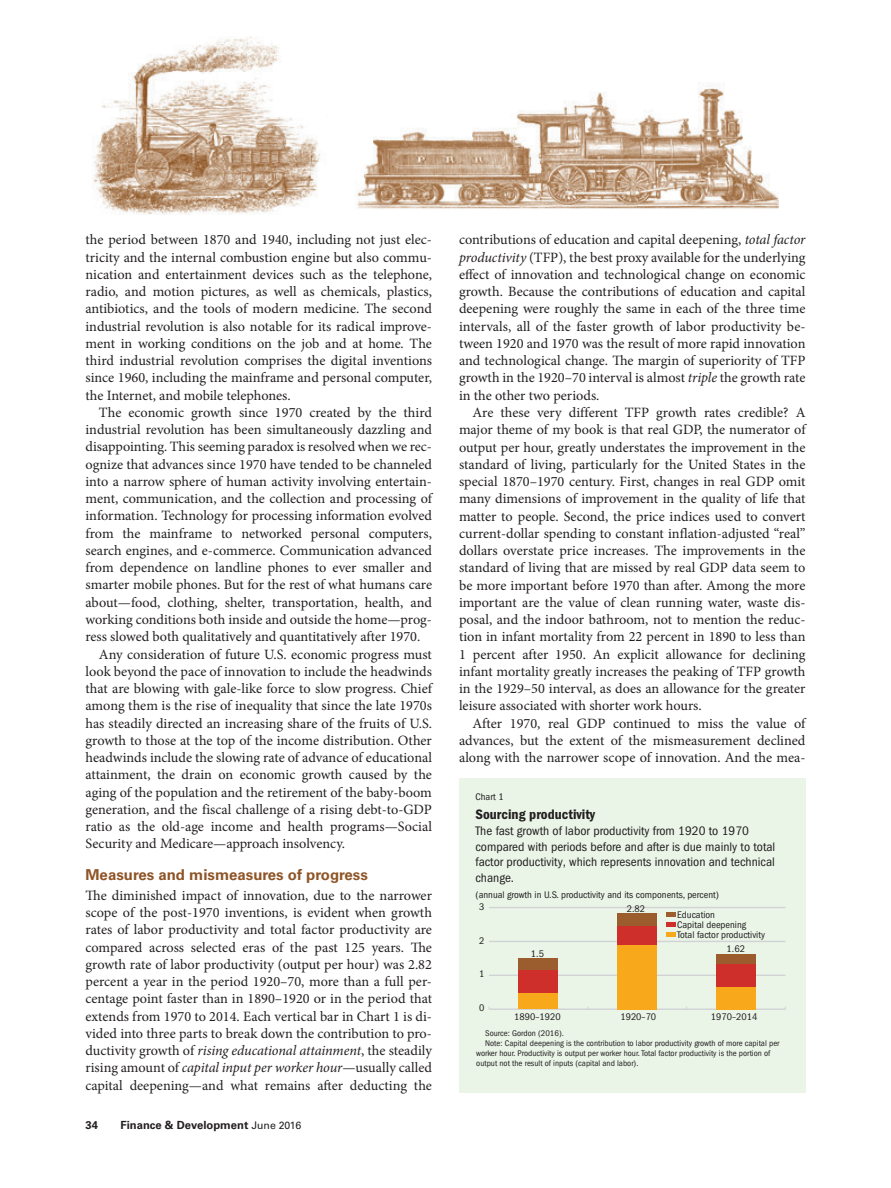
<style>
.page{position:relative;width:891px;height:1188px;background:#fff}
.page>*{position:absolute;margin:0;border:0;box-sizing:border-box;transform-origin:0 0}
.t1{font:700 15px "Univers LT Std";color:#8e5426}
.t2{font:14.25px/17.2px "Minion Pro";letter-spacing:-.005em;color:#231f20;text-align:justify}
.t3{font:14.25px "ITC Franklin Gothic Std Dm Cd";color:#231f20;scale:1.04 1}
.t4{font:condensed 12.75px/15.6px "ITC Franklin Gothic Std";color:#231f20;scale:1.04 1}
.t5{font:700 11.25px "Univers LT Std";color:#231f20}
.t6{font:condensed 9.9px/9.9px "ITC Franklin Gothic Std";color:#231f20;scale:1.04 1}
.t7{font:condensed 9.9px "ITC Franklin Gothic Std";color:#000;scale:1.04 1}
.t8{font:condensed 8.55px "ITC Franklin Gothic Std";color:#231f20;scale:1.04 1}
.s1{font-style:italic}
.s2{font-weight:400;font-size:10.5px}
</style>
<div class="page">
<div style="left:459px;top:778px;width:347px;height:316px;background:#eaf5e8"></div>
<hr style="left:489px;top:1008px;width:296px;height:2px;background:#d1d2d4">
<hr style="left:489px;top:975px;width:296px;height:1px;background:#d1d2d4">
<hr style="left:489px;top:941px;width:296px;height:1px;background:#d1d2d4">
<hr style="left:489px;top:907px;width:296px;height:1px;background:#d1d2d4">
<div style="left:519px;top:958px;width:39px;height:12px;background:#9b5d2d"></div>
<div style="left:617px;top:914px;width:40px;height:12px;background:#9b5d2d"></div>
<div style="left:716px;top:954px;width:40px;height:10px;background:#9b5d2d"></div>
<div style="left:519px;top:970px;width:39px;height:24px;background:#ce2f2a"></div>
<div style="left:617px;top:926px;width:40px;height:19px;background:#ce2f2a"></div>
<div style="left:716px;top:964px;width:40px;height:23px;background:#ce2f2a"></div>
<div style="left:519px;top:994px;width:39px;height:15px;background:#f8a81b"></div>
<div style="left:617px;top:945px;width:40px;height:64px;background:#f8a81b"></div>
<div style="left:716px;top:987px;width:40px;height:22px;background:#f8a81b"></div>
<hr style="left:666px;top:913px;width:10px;height:4px;background:#9b5d2d">
<div style="left:666px;top:922px;width:10px;height:5px;background:#ce2f2a"></div>
<div style="left:666px;top:932px;width:10px;height:5px;background:#f8a81b"></div>
<img style="left:355px;top:82px;width:424px;height:127px">
<img style="left:92px;top:36px;width:228px;height:179px">
<p class="t2" style="left:86px;top:231px;width:348px">the period between 1870 and 1940, including not just elec&shy;tricity and the internal combustion engine but also commu&shy;nication and entertainment devices such as the telephone, radio, and motion pictures, as well as chemicals, plastics, antibiotics, and the tools of modern medicine. The second industrial revolution is also notable for its radical improve&shy;ment in working conditions on the job and at home. The third industrial revolution comprises the digital inventions since 1960, including the mainframe and personal computer, the Internet, and mobile telephones.</p>
<p class="t2" style="left:99px;top:404px;width:335px">The economic growth since 1970 created by the third</p>
<p class="t2" style="left:86px;top:421px;width:348px">industrial revolution has been simultaneously dazzling and</p>
<p class="t2" style="left:86px;top:438px;width:348px">disappointing. This seeming paradox is resolved when we rec-</p>
<p class="t2" style="left:86px;top:456px;width:348px">ognize that advances since 1970 have tended to be channeled</p>
<p class="t2" style="left:86px;top:473px;width:348px">into a narrow sphere of human activity involving entertain-</p>
<p class="t2" style="left:86px;top:490px;width:348px">ment, communication, and the collection and processing of</p>
<p class="t2" style="left:86px;top:507px;width:348px">information. Technology for processing information evolved</p>
<p class="t2" style="left:86px;top:525px;width:348px">from the mainframe to networked personal computers,</p>
<p class="t2" style="left:86px;top:542px;width:348px">search engines, and e-commerce. Communication advanced</p>
<p class="t2" style="left:86px;top:559px;width:348px">from dependence on landline phones to ever smaller and</p>
<p class="t2" style="left:86px;top:576px;width:348px">smarter mobile phones. But for the rest of what humans care</p>
<p class="t2" style="left:86px;top:594px;width:348px">about—food, clothing, shelter, transportation, health, and</p>
<p class="t2" style="left:86px;top:611px;width:348px">working conditions both inside and outside the home—prog-</p>
<p class="t2" style="left:86px;top:628px;width:336px">ress slowed both qualitatively and quantitatively after 1970.</p>
<p class="t2" style="left:99px;top:645px;width:334px">Any consideration of future U.S. economic progress must</p>
<p class="t2" style="left:86px;top:663px;width:348px">look beyond the pace of innovation to include the headwinds</p>
<p class="t2" style="left:86px;top:680px;width:348px">that are blowing with gale-like force to slow progress. Chief</p>
<p class="t2" style="left:86px;top:697px;width:348px">among them is the rise of inequality that since the late 1970s</p>
<p class="t2" style="left:86px;top:714px;width:348px">has steadily directed an increasing share of the fruits of U.S.</p>
<p class="t2" style="left:86px;top:732px;width:348px">growth to those at the top of the income distribution. Other</p>
<p class="t2" style="left:86px;top:749px;width:348px">headwinds include the slowing rate of advance of educational</p>
<p class="t2" style="left:86px;top:766px;width:348px">attainment, the drain on economic growth caused by the</p>
<p class="t2" style="left:86px;top:783px;width:348px">aging of the population and the retirement of the baby-boom</p>
<p class="t2" style="left:86px;top:801px;width:348px">generation, and the fiscal challenge of a rising debt-to-GDP</p>
<p class="t2" style="left:86px;top:818px;width:348px">ratio as the old-age income and health programs—Social</p>
<p class="t2" style="left:86px;top:835px;width:261px">Security and Medicare—approach insolvency.</p>
<p class="t1" style="left:86px;top:866px;width:284px">Measures and mismeasures of progress</p>
<p class="t2" style="left:86px;top:887px;width:348px">The diminished impact of innovation, due to the narrower scope of the post-1970 inventions, is evident when growth rates of labor productivity and total factor productivity are compared across selected eras of the past 125 years. The growth rate of labor productivity (output per hour) was 2.82 percent a year in the period 1920–70, more than a full per&shy;centage point faster than in 1890–1920 or in the period that extends from 1970 to 2014. Each vertical bar in Chart 1 is di&shy;vided into three parts to break down the contribution to pro&shy;ductivity growth of <span class="s1">rising educational attainment</span>, the steadily rising amount of <span class="s1">capital input per worker hour</span>—usually called capital deepening—and what remains after deducting the</p>
<p class="t5" style="left:86px;top:1118px;width:14px">34</p>
<p class="t5" style="left:121px;top:1118px;width:182px">Finance &amp; Development <span class="s2">June 2016</span></p>
<p class="t2" style="left:459px;top:231px;width:348px">contributions of education and capital deepening, <span class="s1">total factor productivity</span> (TFP), the best proxy available for the underlying effect of innovation and technological change on economic growth. Because the contributions of education and capital deepening were roughly the same in each of the three time intervals, all of the faster growth of labor productivity be&shy;tween 1920 and 1970 was the result of more rapid innovation and technological change. The margin of superiority of TFP growth in the 1920–70 interval is almost <span class="s1">triple</span> the growth rate in the other two periods.</p>
<p class="t2" style="left:459px;top:404px;width:348px;text-indent:13px">Are these very different TFP growth rates credible? A major theme of my book is that real GDP, the numerator of output per hour, greatly understates the improvement in the standard of living, particularly for the United States in the special 1870–1970 century. First, changes in real GDP omit many dimensions of improvement in the quality of life that matter to people. Second, the price indices used to convert current-dollar spending to constant inflation-adjusted “real” dollars overstate price increases. The improvements in the standard of living that are missed by real GDP data seem to be more important before 1970 than after. Among the more important are the value of clean running water, waste dis&shy;posal, and the indoor bathroom, not to mention the reduc&shy;tion in infant mortality from 22 percent in 1890 to less than 1 percent after 1950. An explicit allowance for declining infant mortality greatly increases the peaking of TFP growth in the 1929–50 interval, as does an allowance for the greater leisure associated with shorter work hours.</p>
<p class="t2" style="left:459px;top:715px;width:348px;text-indent:13px">After 1970, real GDP continued to miss the value of advances, but the extent of the mismeasurement declined along with the narrower scope of innovation. And the mea-</p>
<p class="t7" style="left:467px;top:682px;width:119px">Gordon, corrected 04/11/2016</p>
<p class="t6" style="left:475px;top:791px;width:29px">Chart 1</p>
<p class="t3" style="left:475px;top:807px;width:117px">Sourcing productivity</p>
<p class="t4" style="left:475px;top:823px;width:290px">The fast growth of labor productivity from 1920 to 1970 compared with periods before and after is due mainly to total factor productivity, which represents innovation and technical change.</p>
<p class="t6" style="left:475px;top:890px;width:236px">(annual growth in U.S. productivity and its components, percent)</p>
<p class="t6" style="left:479px;top:902px;width:7px">3</p>
<p class="t6" style="left:479px;top:935px;width:7px">2</p>
<p class="t6" style="left:479px;top:969px;width:7px">1</p>
<p class="t6" style="left:479px;top:1003px;width:7px">0</p>
<p class="t6" style="left:531px;top:949px;width:14px">1.5</p>
<p class="t6" style="left:627px;top:904px;width:19px">2.82</p>
<p class="t6" style="left:677px;top:910px;width:86px">Education<br>Capital deepening<br>Total factor productivity</p>
<p class="t6" style="left:727px;top:944px;width:19px">1.62</p>
<p class="t6" style="left:514px;top:1012px;width:46px">1890–1920</p>
<p class="t6" style="left:620px;top:1012px;width:36px">1920–70</p>
<p class="t6" style="left:711px;top:1012px;width:46px">1970–2014</p>
<p class="t8" style="left:485px;top:1029px;width:77px">Source: Gordon (2016).</p>
<p class="t8" style="left:485px;top:1039px;width:285px">Note: Capital deepening is the contribution to labor productivity growth of more capital per</p>
<p class="t8" style="left:476px;top:1049px;width:284px">worker hour. Productivity is output per worker hour. Total factor productivity is the portion of</p>
<p class="t8" style="left:476px;top:1059px;width:158px">output not the result of inputs (capital and labor).</p>
</div>
